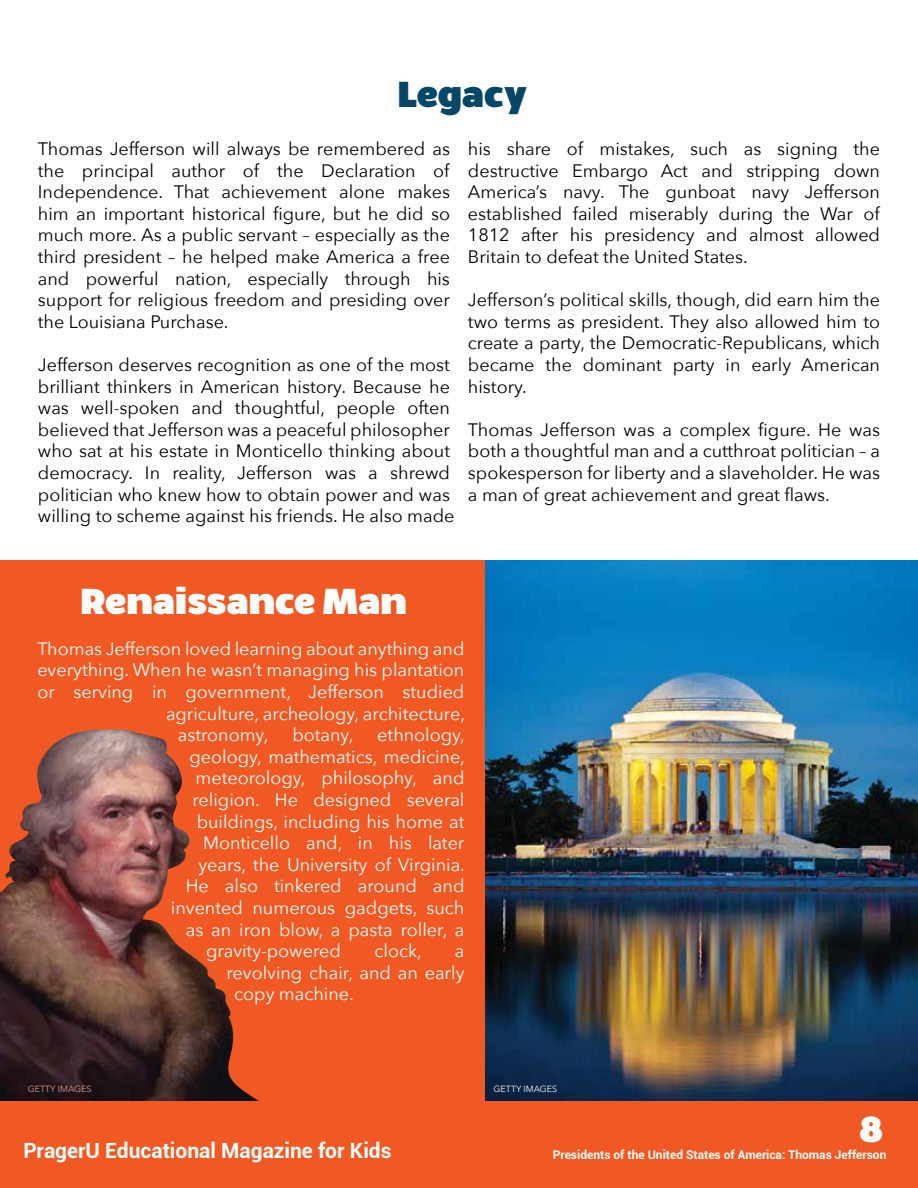
<style>
.page{position:relative;width:918px;height:1188px;background:#fff}
.page>*{position:absolute;margin:0;border:0;box-sizing:border-box;transform-origin:0 0}
.t1{font:700 36px "Walrus";letter-spacing:-.01em;color:#fff}
.t2{font:700 36px "Walrus";letter-spacing:-.015em;color:#064768}
.t3{font:700 21px "Roboto";color:#fff}
.t4{font:18px/21.6px "Avenir Next";color:#000;text-align:justify}
.t5{font:18px "Avenir Next";color:#fff}
.t6{font:700 12px "Roboto";color:#fff}
.t7{font:9px "Avenir Next";color:#d8a591}
.t8{font:9px "Avenir Next";color:#fdfcef}
</style>
<div class="page">
<img style="left:484px;top:560px;width:434px;height:542px">
<div style="left:0;top:547px;width:484px;height:641px;background:#f15924"></div>
<div style="left:0;top:0;width:918px;height:559px;background:#fff"></div>
<img style="left:0;top:729px;width:259px;height:372px">
<div style="left:0;top:1102px;width:918px;height:86px;background:#f15924"></div>
<h1 class="t2" style="left:397px;top:71px;width:131px">Legacy</h1>
<p class="t4" style="left:38px;top:137px;width:414px">Thomas Jefferson will always be remembered as the principal author of the Declaration of Independence. That achievement alone makes him an important historical figure, but he did so much more. As a public servant – especially as the third president – he helped make America a free and powerful nation, especially through his support for religious freedom and presiding over the Louisiana Purchase.</p>
<p class="t4" style="left:38px;top:353px;width:418px;text-align:left">Jefferson deserves recognition as one of the most brilliant thinkers in American history. Because he was well-spoken and thoughtful, people often believed that Jefferson was a peaceful philosopher who sat at his estate in Monticello thinking about democracy. In reality, Jefferson was a shrewd politician who knew how to obtain power and was willing to scheme against his friends. He also made</p>
<p class="t4" style="left:468px;top:137px;width:414px">his share of mistakes, such as signing the destructive Embargo Act and stripping down America’s navy. The gunboat navy Jefferson established failed miserably during the War of 1812 after his presidency and almost allowed Britain to defeat the United States.</p>
<p class="t4" style="left:468px;top:288px;width:414px">Jefferson’s political skills, though, did earn him the two terms as president. They also allowed him to create a party, the Democratic-Republicans, which became the dominant party in early American history.</p>
<p class="t4" style="left:468px;top:418px;width:414px">Thomas Jefferson was a complex figure. He was both a thoughtful man and a cutthroat politician – a spokesperson for liberty and a slaveholder. He was a man of great achievement and great flaws.</p>
<h1 class="t1" style="left:80px;top:578px;width:329px">Renaissance Man</h1>
<p class="t5" style="left:37px;top:633px;width:429px">Thomas Jefferson loved learning about anything and</p>
<p class="t5" style="left:37px;top:655px;width:429px">everything. When he wasn’t managing his plantation</p>
<p class="t5" style="left:37px;top:677px;width:429px">or serving in government, Jefferson studied</p>
<p class="t5" style="left:166px;top:698px;width:301px">agriculture, archeology, architecture,</p>
<p class="t5" style="left:178px;top:720px;width:92px">astronomy,</p>
<p class="t5" style="left:292px;top:720px;width:63px">botany,</p>
<p class="t5" style="left:377px;top:720px;width:89px">ethnology,</p>
<p class="t5" style="left:190px;top:741px;width:277px">geology, mathematics, medicine,</p>
<p class="t5" style="left:196px;top:763px;width:270px">meteorology, philosophy, and</p>
<p class="t5" style="left:193px;top:785px;width:273px">religion. He designed several</p>
<p class="t5" style="left:197px;top:806px;width:269px">buildings, including his home at</p>
<p class="t5" style="left:203px;top:828px;width:263px">Monticello and, in his later</p>
<p class="t5" style="left:198px;top:849px;width:268px">years, the University of Virginia.</p>
<p class="t5" style="left:186px;top:871px;width:280px">He also tinkered around and</p>
<p class="t5" style="left:171px;top:893px;width:295px">invented numerous gadgets, such</p>
<p class="t5" style="left:186px;top:914px;width:280px">as an iron blow, a pasta roller, a</p>
<p class="t5" style="left:206px;top:936px;width:136px">gravity-powered</p>
<p class="t5" style="left:374px;top:936px;width:49px">clock,</p>
<p class="t5" style="left:455px;top:936px;width:11px">a</p>
<p class="t5" style="left:226px;top:957px;width:239px">revolving chair, and an early</p>
<p class="t5" style="left:234px;top:979px;width:121px">copy machine.</p>
<p class="t7" style="left:28px;top:1082px;width:65px">GETTY IMAGES</p>
<p class="t8" style="left:494px;top:1082px;width:65px">GETTY IMAGES</p>
<h1 class="t1" style="left:859px;top:1106px;width:25px">8</h1>
<p class="t3" style="left:23px;top:1135px;width:370px">PragerU Educational Magazine for Kids</p>
<p class="t6" style="left:553px;top:1147px;width:335px">Presidents of the United States of America: Thomas Jefferson</p>
</div>
